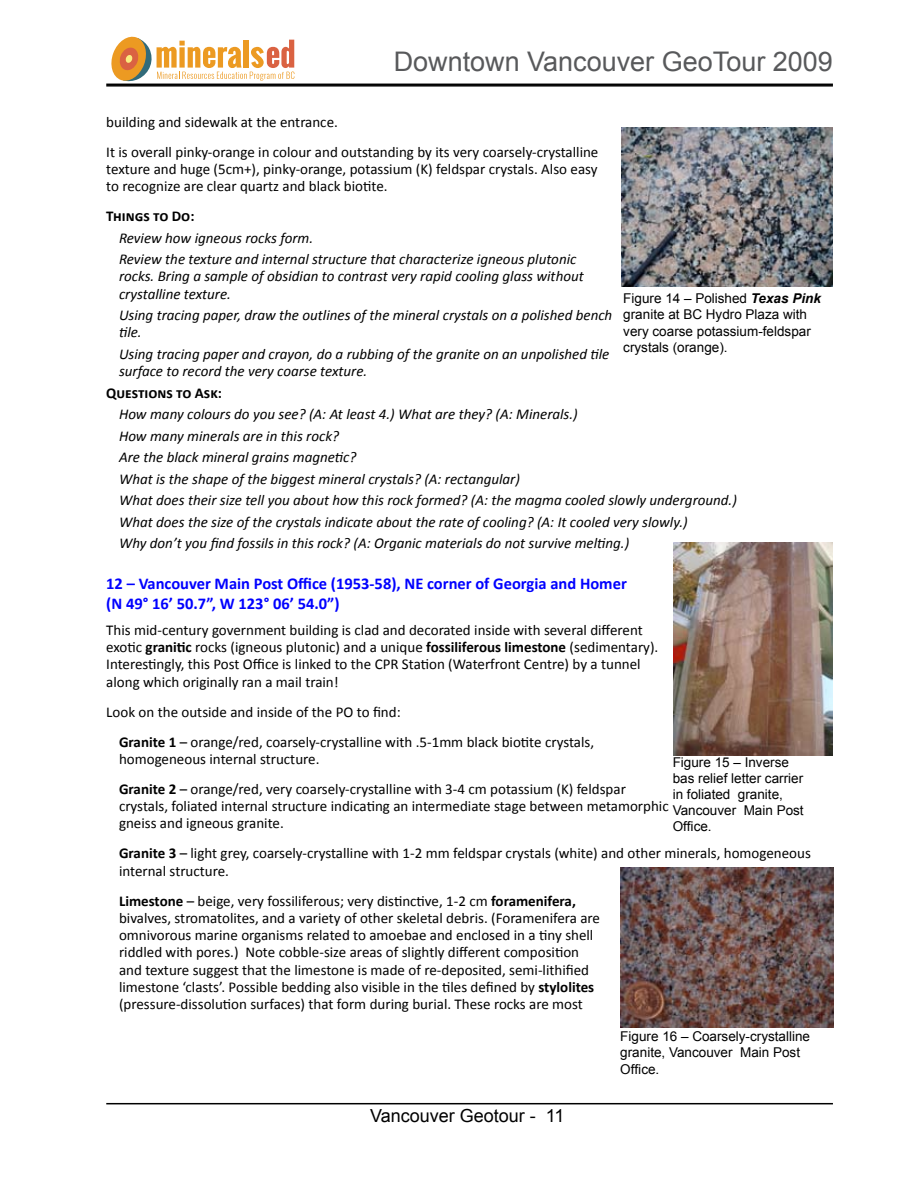
<style>
.page{position:relative;width:918px;height:1188px;background:#fff}
.page>*{position:absolute;margin:0;border:0;box-sizing:border-box;transform-origin:0 0}
.t1{font:27px "Arial";color:#58595b}
.t2{font:18px "Arial";color:#000}
.t3{font:700 16.5px/19.8px "Calibri";color:#00f}
.t4{font:15px/17.2px "Calibri";color:#000}
.t5{font:italic 15px/21.5px "Calibri";color:#000}
.t6{font:700 15px "Calibri";color:#000}
.t7{font:13.5px/16.2px "Arial";color:#000}
.s1{font-weight:700}
.s2{font-weight:700;font-style:italic}
</style>
<div class="page">
<hr style="left:106px;top:84px;width:727px;height:1px;background:#000">
<hr style="left:106px;top:85px;width:727px;height:2px;background:#000">
<hr style="left:106px;top:1103px;width:727px;height:1px;background:#000">
<svg style="left:111px;top:36px;width:183px;height:46px"></svg>
<img style="left:621px;top:128px;width:212px;height:159px">
<img style="left:620px;top:867px;width:213px;height:160px">
<img style="left:673px;top:543px;width:160px;height:213px">
<h1 class="t1" style="left:394px;top:44px;width:441px">Downtown Vancouver GeoTour 2009</h1>
<p class="t4" style="left:106px;top:106px;width:494px;line-height:30px">building and sidewalk at the entrance.<br>It is overall pinky-orange in colour and outstanding by its very coarsely-crystalline</p>
<p class="t4" style="left:106px;top:159px;width:493px">texture and huge (5cm+), pinky-orange, potassium (K) feldspar crystals. Also easy to recognize are clear quartz and black biotite.</p>
<p class="t6" style="left:106px;top:207px;width:90px">Things to Do:</p>
<p class="t5" style="left:119px;top:226px;width:459px">Review how igneous rocks form.<br>Review the texture and internal structure that characterize igneous plutonic</p>
<p class="t5" style="left:119px;top:267px;width:466px;line-height:17.2px">rocks. Bring a sample of obsidian to contrast very rapid cooling glass without crystalline texture.</p>
<p class="t5" style="left:119px;top:306px;width:495px;line-height:17.2px">Using tracing paper, draw the outlines of the mineral crystals on a polished bench tile.</p>
<p class="t5" style="left:119px;top:345px;width:492px;line-height:17.2px">Using tracing paper and crayon, do a rubbing of the granite on an unpolished tile surface to record the very coarse texture.</p>
<p class="t6" style="left:106px;top:383px;width:117px">Questions to Ask:</p>
<p class="t5" style="left:119px;top:403px;width:619px">How many colours do you see? (A: At least 4.) What are they? (A: Minerals.)<br>How many minerals are in this rock?<br>Are the black mineral grains magnetic?<br>What is the shape of the biggest mineral crystals? (A: rectangular)<br>What does their size tell you about how this rock formed? (A: the magma cooled slowly underground.)<br>What does the size of the crystals indicate about the rate of cooling? (A: It cooled very slowly.)<br>Why don’t you find fossils in this rock? (A: Organic materials do not survive melting.)</p>
<p class="t3" style="left:106px;top:573px;width:522px">12 – Vancouver Main Post Office (1953-58), NE corner of Georgia and Homer (N 49° 16’ 50.7”, W 123° 06’ 54.0”)</p>
<p class="t4" style="left:106px;top:621px;width:554px">This mid-century government building is clad and decorated inside with several different exotic <span class="s1">granitic</span> rocks (igneous plutonic) and a unique <span class="s1">fossiliferous limestone</span> (sedimentary).<br>Interestingly, this Post Office is linked to the CPR Station (Waterfront Centre) by a tunnel along which originally ran a mail train!</p>
<p class="t4" style="left:119px;top:696px;width:477px;line-height:30px;text-indent:-13px">Look on the outside and inside of the PO to find:<br><span class="s1">Granite 1</span> – orange/red, coarsely-crystalline with .5-1mm black biotite crystals,</p>
<p class="t4" style="left:119px;top:743px;width:508px;line-height:30px">homogeneous internal structure.<br><span class="s1">Granite 2</span> – orange/red, very coarsely-crystalline with 3-4 cm potassium (K) feldspar</p>
<p class="t4" style="left:119px;top:797px;width:551px">crystals, foliated internal structure indicating an intermediate stage between metamorphic gneiss and igneous granite.</p>
<p class="t4" style="left:119px;top:844px;width:693px"><span class="s1">Granite 3</span> – light grey, coarsely-crystalline with 1-2 mm feldspar crystals (white) and other minerals, homogeneous internal structure.</p>
<p class="t4" style="left:119px;top:891px;width:483px"><span class="s1">Limestone</span> – beige, very fossiliferous; very distinctive, 1-2 cm <span class="s1">foramenifera, </span>bivalves, stromatolites, and a variety of other skeletal debris. (Foramenifera are omnivorous marine organisms related to amoebae and enclosed in a tiny shell riddled with pores.) Note cobble-size areas of slightly different composition and texture suggest that the limestone is made of re-deposited, semi-lithified limestone ‘clasts’. Possible bedding also visible in the tiles defined by <span class="s1">stylolites </span>(pressure-dissolution surfaces) that form during burial. These rocks are most</p>
<p class="t7" style="left:623px;top:291px;width:199px">Figure 14 – Polished <span class="s2">Texas Pink </span>granite at BC Hydro Plaza with very coarse potassium-feldspar crystals (orange).</p>
<p class="t7" style="left:673px;top:754px;width:133px">Figure 15 – Inverse bas relief letter carrier in foliated granite,<br>Vancouver Main Post<br>Office.</p>
<p class="t2" style="left:370px;top:1104px;width:196px">Vancouver Geotour - 11</p>
<p class="t7" style="left:620px;top:1029px;width:191px">Figure 16 – Coarsely-crystalline granite, Vancouver Main Post<br>Office.</p>
</div>
